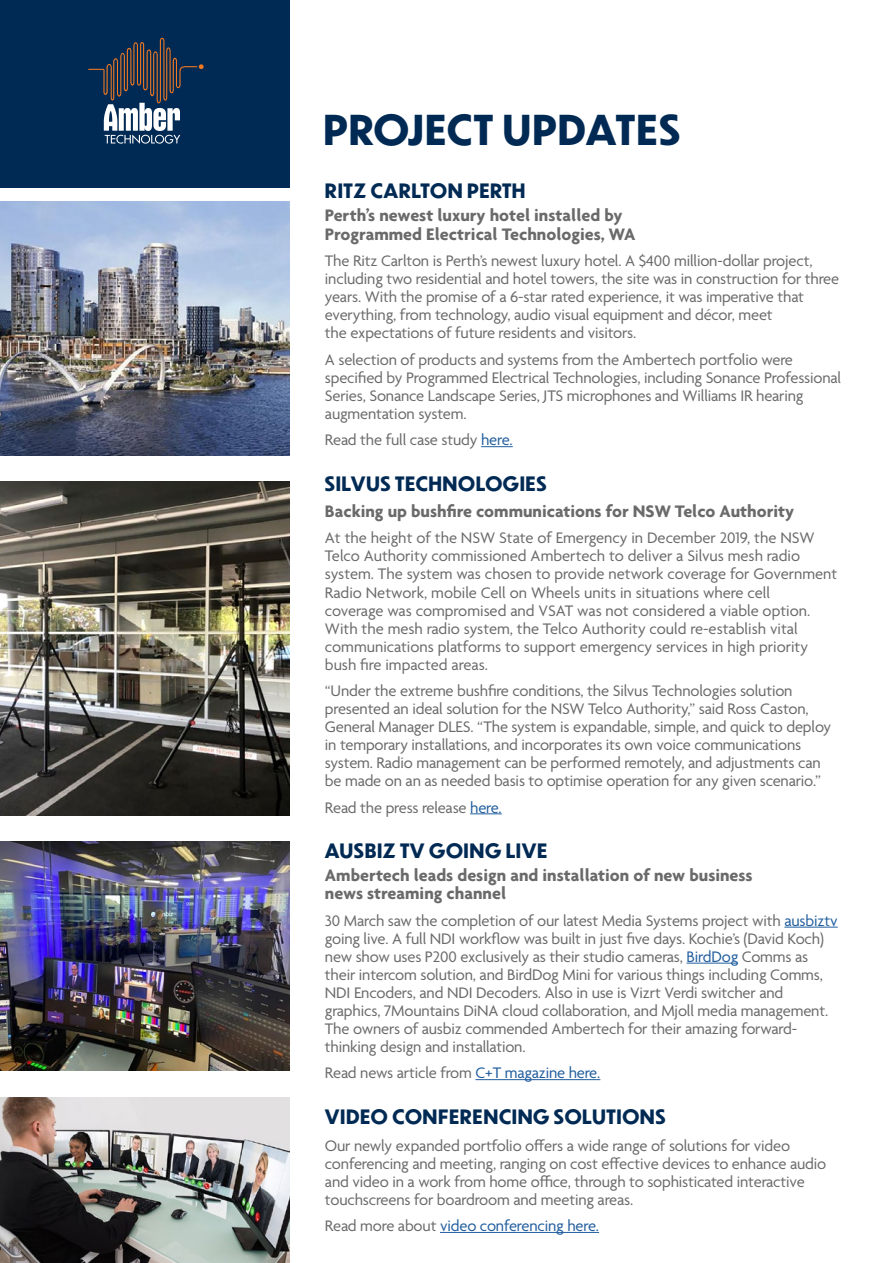
<style>
.page{position:relative;width:893px;height:1263px;background:#fff}
.page>*{position:absolute;margin:0;border:0;box-sizing:border-box;transform-origin:0 0}
.t1{font:700 40.5px "Dunbar Tall";letter-spacing:.03em;color:#002a54}
.t2{font:700 19.5px "Dunbar Tall";letter-spacing:.03em;color:#002a54}
.t3{font:700 18px/18.8px "Agenda";color:#6a6a6b}
.t4{font:16.5px/18px "Agenda";letter-spacing:-.01em;color:#6a6a6b}
.t5{font:16.5px "Agenda";letter-spacing:-.01em;color:#215e9e}
.s1{color:#215e9e}
.s2{color:#6a6a6b}
</style>
<div class="page">
<div style="left:0;top:0;width:289px;height:187px;background:#002a54"></div>
<hr style="left:481px;top:446px;width:32px;height:1px;background:#215e9e">
<hr style="left:470px;top:813px;width:32px;height:1px;background:#215e9e">
<hr style="left:784px;top:927px;width:54px;height:1px;background:#215e9e">
<hr style="left:687px;top:963px;width:51px;height:1px;background:#215e9e">
<hr style="left:475px;top:1079px;width:125px;height:1px;background:#215e9e">
<hr style="left:440px;top:1232px;width:159px;height:1px;background:#215e9e">
<img style="left:0;top:202px;width:289px;height:253px">
<img style="left:0;top:481px;width:289px;height:334px">
<img style="left:0;top:1097px;width:289px;height:166px">
<img style="left:0;top:841px;width:289px;height:230px">
<svg style="left:88px;top:38px;width:116px;height:106px"></svg>
<p class="t1" style="left:323px;top:100px;width:358px">PROJECT UPDATES</p>
<p class="t2" style="left:325px;top:176px;width:202px">RITZ CARLTON PERTH</p>
<p class="t3" style="left:325px;top:205px;width:312px">Perth’s newest luxury hotel installed by<br>Programmed Electrical Technologies, WA</p>
<p class="t4" style="left:325px;top:253px;width:516px">The Ritz Carlton is Perth’s newest luxury hotel. A $400 million-dollar project, including two residential and hotel towers, the site was in construction for three years. With the promise of a 6-star rated experience, it was imperative that everything, from technology, audio visual equipment and décor, meet<br>the expectations of future residents and visitors.</p>
<p class="t4" style="left:325px;top:352px;width:518px">A selection of products and systems from the Ambertech portfolio were specified by Programmed Electrical Technologies, including Sonance Professional Series, Sonance Landscape Series, JTS microphones and Williams IR hearing augmentation system.</p>
<p class="t4" style="left:325px;top:432px;width:189px">Read the full case study <span class="s1">here.</span></p>
<p class="t2" style="left:325px;top:469px;width:223px">SILVUS TECHNOLOGIES</p>
<p class="t3" style="left:325px;top:501px;width:471px">Backing up bushfire communications for NSW Telco Authority</p>
<p class="t4" style="left:325px;top:530px;width:514px">At the height of the NSW State of Emergency in December 2019, the NSW Telco Authority commissioned Ambertech to deliver a Silvus mesh radio system. The system was chosen to provide network coverage for Government Radio Network, mobile Cell on Wheels units in situations where cell<br>coverage was compromised and VSAT was not considered a viable option.<br>With the mesh radio system, the Telco Authority could re-establish vital communications platforms to support emergency services in high priority bush fire impacted areas.</p>
<p class="t4" style="left:325px;top:683px;width:508px">“Under the extreme bushfire conditions, the Silvus Technologies solution presented an ideal solution for the NSW Telco Authority,” said Ross Caston, General Manager DLES. “The system is expandable, simple, and quick to deploy in temporary installations, and incorporates its own voice communications system. Radio management can be performed remotely, and adjustments can be made on an as needed basis to optimise operation for any given scenario.”</p>
<p class="t4" style="left:325px;top:799px;width:178px">Read the press release <span class="s1">here.</span></p>
<p class="t2" style="left:325px;top:837px;width:224px">AUSBIZ TV GOING LIVE</p>
<p class="t3" style="left:325px;top:866px;width:429px;line-height:18px">Ambertech leads design and installation of new business news streaming channel</p>
<p class="t4" style="left:325px;top:912px;width:514px">30 March saw the completion of our latest Media Systems project with <span class="s1">ausbiztv </span>going live. A full NDI workflow was built in just five days. Kochie’s (David Koch) new show uses P200 exclusively as their studio cameras, <span class="s1">BirdDog</span> Comms as their intercom solution, and BirdDog Mini for various things including Comms, NDI Encoders, and NDI Decoders. Also in use is Vizrt Verdi switcher and graphics, 7Mountains DiNA cloud collaboration, and Mjoll media management.<br>The owners of ausbiz commended Ambertech for their amazing forward&shy;thinking design and installation.</p>
<p class="t4" style="left:325px;top:1065px;width:277px">Read news article from <span class="s1">C+T magazine here.</span></p>
<p class="t2" style="left:325px;top:1102px;width:342px">VIDEO CONFERENCING SOLUTIONS</p>
<p class="t4" style="left:325px;top:1137px;width:503px">Our newly expanded portfolio offers a wide range of solutions for video conferencing and meeting, ranging on cost effective devices to enhance audio and video in a work from home office, through to sophisticated interactive touchscreens for boardroom and meeting areas.</p>
<p class="t5" style="left:325px;top:1217px;width:276px"><span class="s2">Read more about</span> video conferencing here.</p>
</div>
